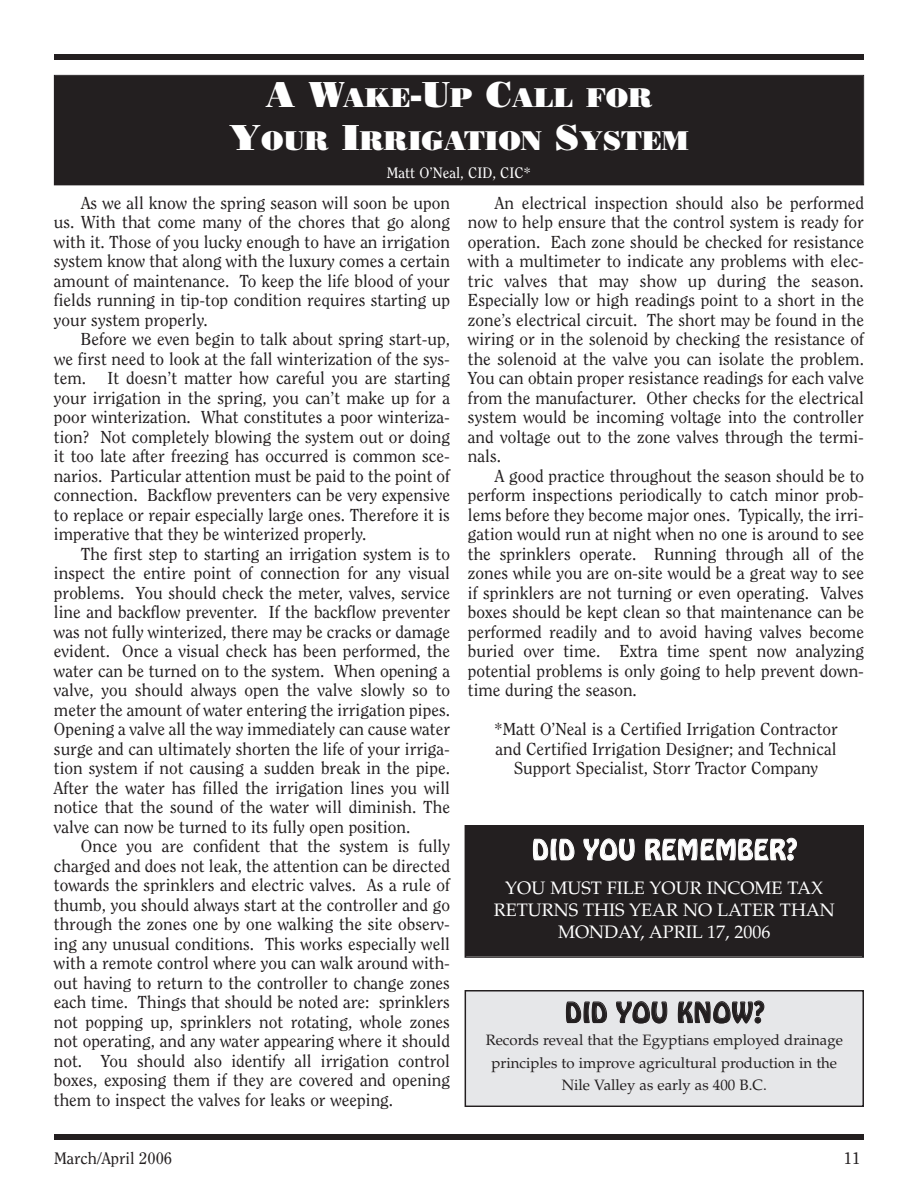
<style>
.page{position:relative;width:918px;height:1188px;background:#fff}
.page>*{position:absolute;margin:0;border:0;box-sizing:border-box;transform-origin:0 0}
.t1{font:27px/43.2px "Bodoni Poster";color:#fff;text-align:center}
.t2{font:27px "Hobo BT";color:#fff}
.t3{font:27px "Hobo BT";color:#231f20}
.t4{font:18px/21.8px "Palatino";color:#fff;text-align:center}
.t5{font:17.25px/19.5px "Clearface";color:#231f20;text-align:center}
.t6{font:16.5px "Clearface";color:#231f20}
.t7{font:15px/22.5px "Palatino";color:#231f20;text-align:center}
.t8{font:15px "Clearface";color:#fff}
.s1{font-size:36px}
</style>
<div class="page">
<div style="left:54px;top:54px;width:810px;height:6px;background:#231f20"></div>
<div style="left:54px;top:1134px;width:810px;height:6px;background:#231f20"></div>
<div style="left:55px;top:76px;width:808px;height:109px;background:#231f20"></div>
<div style="left:54px;top:75px;width:810px;height:110px;border:1px solid #231f20"></div>
<div style="left:466px;top:992px;width:396px;height:114px;background:#e6e7e9"></div>
<div style="left:465px;top:990px;width:399px;height:117px;border:2px solid #231f20"></div>
<div style="left:466px;top:826px;width:396px;height:130px;background:#231f20"></div>
<div style="left:465px;top:825px;width:399px;height:133px;border:2px solid #231f20"></div>
<p class="t1" style="left:229px;top:76px;width:461px"><span class="s1">A W</span>AKE<span class="s1">-U</span>P <span class="s1">C</span>ALL FOR<br><span class="s1">Y</span>OUR <span class="s1">I</span>RRIGATION <span class="s1">S</span>YSTEM</p>
<p class="t8" style="left:387px;top:167px;width:146px">Matt O’Neal, CID, CIC*</p>
<p class="t5" style="left:81px;top:194px;width:371px">As we all know the spring season will soon be upon</p>
<p class="t5" style="left:54px;top:214px;width:398px">us. With that come many of the chores that go along</p>
<p class="t5" style="left:54px;top:233px;width:398px">with it. Those of you lucky enough to have an irrigation</p>
<p class="t5" style="left:54px;top:253px;width:398px">system know that along with the luxury comes a certain</p>
<p class="t5" style="left:54px;top:272px;width:397px">amount of maintenance. To keep the life blood of your</p>
<p class="t5" style="left:54px;top:292px;width:398px">fields running in tip-top condition requires starting up</p>
<p class="t5" style="left:54px;top:311px;width:155px">your system properly.</p>
<p class="t5" style="left:81px;top:331px;width:371px">Before we even begin to talk about spring start-up,</p>
<p class="t5" style="left:54px;top:350px;width:398px">we first need to look at the fall winterization of the sys-</p>
<p class="t5" style="left:54px;top:370px;width:398px">tem. It doesn’t matter how careful you are starting</p>
<p class="t5" style="left:54px;top:389px;width:398px">your irrigation in the spring, you can’t make up for a</p>
<p class="t5" style="left:54px;top:409px;width:398px">poor winterization. What constitutes a poor winteriza-</p>
<p class="t5" style="left:54px;top:428px;width:398px">tion? Not completely blowing the system out or doing</p>
<p class="t5" style="left:54px;top:448px;width:398px">it too late after freezing has occurred is common sce-</p>
<p class="t5" style="left:54px;top:467px;width:398px">narios. Particular attention must be paid to the point of</p>
<p class="t5" style="left:54px;top:487px;width:398px">connection. Backflow preventers can be very expensive</p>
<p class="t5" style="left:54px;top:506px;width:398px">to replace or repair especially large ones. Therefore it is</p>
<p class="t5" style="left:54px;top:526px;width:314px">imperative that they be winterized properly.</p>
<p class="t5" style="left:81px;top:545px;width:371px">The first step to starting an irrigation system is to</p>
<p class="t5" style="left:54px;top:565px;width:398px">inspect the entire point of connection for any visual</p>
<p class="t5" style="left:54px;top:584px;width:398px">problems. You should check the meter, valves, service</p>
<p class="t5" style="left:54px;top:604px;width:398px">line and backflow preventer. If the backflow preventer</p>
<p class="t5" style="left:54px;top:623px;width:398px">was not fully winterized, there may be cracks or damage</p>
<p class="t5" style="left:54px;top:643px;width:398px">evident. Once a visual check has been performed, the</p>
<p class="t5" style="left:54px;top:662px;width:398px">water can be turned on to the system. When opening a</p>
<p class="t5" style="left:54px;top:682px;width:398px">valve, you should always open the valve slowly so to</p>
<p class="t5" style="left:54px;top:701px;width:398px">meter the amount of water entering the irrigation pipes.</p>
<p class="t5" style="left:54px;top:721px;width:398px">Opening a valve all the way immediately can cause water</p>
<p class="t5" style="left:54px;top:740px;width:398px">surge and can ultimately shorten the life of your irriga-</p>
<p class="t5" style="left:54px;top:760px;width:398px">tion system if not causing a sudden break in the pipe.</p>
<p class="t5" style="left:54px;top:779px;width:398px">After the water has filled the irrigation lines you will</p>
<p class="t5" style="left:54px;top:799px;width:398px">notice that the sound of the water will diminish. The</p>
<p class="t5" style="left:54px;top:818px;width:358px">valve can now be turned to its fully open position.</p>
<p class="t5" style="left:81px;top:838px;width:371px">Once you are confident that the system is fully</p>
<p class="t5" style="left:54px;top:857px;width:398px">charged and does not leak, the attention can be directed</p>
<p class="t5" style="left:54px;top:877px;width:397px">towards the sprinklers and electric valves. As a rule of</p>
<p class="t5" style="left:54px;top:896px;width:398px">thumb, you should always start at the controller and go</p>
<p class="t5" style="left:54px;top:916px;width:398px">through the zones one by one walking the site observ-</p>
<p class="t5" style="left:54px;top:935px;width:398px">ing any unusual conditions. This works especially well</p>
<p class="t5" style="left:54px;top:955px;width:398px">with a remote control where you can walk around with-</p>
<p class="t5" style="left:54px;top:974px;width:398px">out having to return to the controller to change zones</p>
<p class="t5" style="left:54px;top:994px;width:398px">each time. Things that should be noted are: sprinklers</p>
<p class="t5" style="left:54px;top:1013px;width:397px">not popping up, sprinklers not rotating, whole zones</p>
<p class="t5" style="left:54px;top:1033px;width:398px">not operating, and any water appearing where it should</p>
<p class="t5" style="left:54px;top:1052px;width:398px">not. You should also identify all irrigation control</p>
<p class="t5" style="left:54px;top:1072px;width:398px">boxes, exposing them if they are covered and opening</p>
<p class="t5" style="left:54px;top:1091px;width:341px">them to inspect the valves for leaks or weeping.</p>
<p class="t5" style="left:495px;top:194px;width:371px">An electrical inspection should also be performed</p>
<p class="t5" style="left:468px;top:214px;width:398px">now to help ensure that the control system is ready for</p>
<p class="t5" style="left:468px;top:233px;width:398px">operation. Each zone should be checked for resistance</p>
<p class="t5" style="left:468px;top:253px;width:398px">with a multimeter to indicate any problems with elec-</p>
<p class="t5" style="left:468px;top:272px;width:397px">tric valves that may show up during the season.</p>
<p class="t5" style="left:468px;top:292px;width:398px">Especially low or high readings point to a short in the</p>
<p class="t5" style="left:468px;top:311px;width:398px">zone’s electrical circuit. The short may be found in the</p>
<p class="t5" style="left:468px;top:331px;width:398px">wiring or in the solenoid by checking the resistance of</p>
<p class="t5" style="left:468px;top:350px;width:398px">the solenoid at the valve you can isolate the problem.</p>
<p class="t5" style="left:468px;top:370px;width:398px">You can obtain proper resistance readings for each valve</p>
<p class="t5" style="left:468px;top:389px;width:398px">from the manufacturer. Other checks for the electrical</p>
<p class="t5" style="left:468px;top:409px;width:398px">system would be incoming voltage into the controller</p>
<p class="t5" style="left:468px;top:428px;width:398px">and voltage out to the zone valves through the termi-</p>
<p class="t5" style="left:468px;top:448px;width:35px">nals.</p>
<p class="t5" style="left:495px;top:467px;width:371px">A good practice throughout the season should be to</p>
<p class="t5" style="left:468px;top:487px;width:398px">perform inspections periodically to catch minor prob-</p>
<p class="t5" style="left:468px;top:506px;width:398px">lems before they become major ones. Typically, the irri-</p>
<p class="t5" style="left:468px;top:526px;width:398px">gation would run at night when no one is around to see</p>
<p class="t5" style="left:468px;top:545px;width:398px">the sprinklers operate. Running through all of the</p>
<p class="t5" style="left:468px;top:565px;width:398px">zones while you are on-site would be a great way to see</p>
<p class="t5" style="left:468px;top:584px;width:398px">if sprinklers are not turning or even operating. Valves</p>
<p class="t5" style="left:468px;top:604px;width:398px">boxes should be kept clean so that maintenance can be</p>
<p class="t5" style="left:468px;top:623px;width:398px">performed readily and to avoid having valves become</p>
<p class="t5" style="left:468px;top:643px;width:398px">buried over time. Extra time spent now analyzing</p>
<p class="t5" style="left:468px;top:662px;width:398px">potential problems is only going to help prevent down-</p>
<p class="t5" style="left:468px;top:682px;width:170px">time during the season.</p>
<p class="t5" style="left:494px;top:721px;width:345px">*Matt O’Neal is a Certified Irrigation Contractor and Certified Irrigation Designer; and Technical<br>Support Specialist, Storr Tractor Company</p>
<p class="t2" style="left:532px;top:835px;width:267px">DID YOU REMEMBER?</p>
<p class="t4" style="left:494px;top:879px;width:343px">YOU MUST FILE YOUR INCOME TAX<br>RETURNS THIS YEAR NO LATER THAN<br>MONDAY, APRIL 17, 2006</p>
<p class="t3" style="left:565px;top:997px;width:202px">DID YOU KNOW?</p>
<p class="t7" style="left:486px;top:1031px;width:359px">Records reveal that the Egyptians employed drainage principles to improve agricultural production in the<br>Nile Valley as early as 400 B.C.</p>
<p class="t6" style="left:54px;top:1152px;width:120px">March/April 2006</p>
<p class="t6" style="left:844px;top:1152px;width:18px">11</p>
</div>
